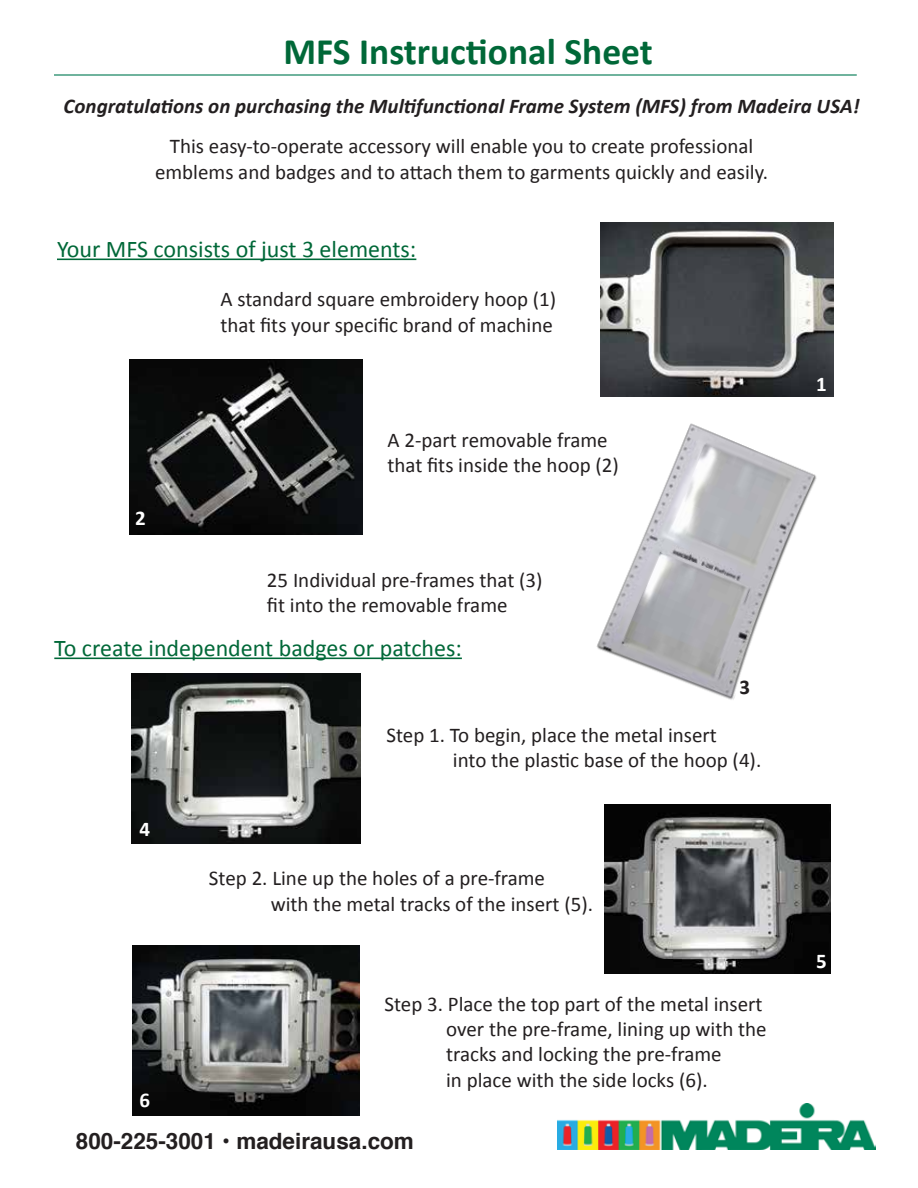
<style>
.page{position:relative;width:918px;height:1188px;background:#fff}
.page>*{position:absolute;margin:0;border:0;box-sizing:border-box;transform-origin:0 0}
.t1{font:700 37.5px "Calibri";color:#006838}
.t2{font:24px "Calibri";color:#006838}
.t3{font:700 22.5px "Helvetica";color:#231f20}
.t4{font:21px/25.2px "Calibri";color:#231f20}
.t5{font:italic 700 21px "Calibri";color:#231f20}
.t6{font:700 21px "Calibri";color:#fff}
.t7{font:700 21px "Calibri";color:#231f20}
</style>
<div class="page">
<hr style="left:54px;top:74px;width:803px;height:2px;background:#007953">
<hr style="left:57px;top:259px;width:359px;height:1px;background:#006838">
<hr style="left:54px;top:658px;width:408px;height:1px;background:#006838">
<img style="left:601px;top:222px;width:233px;height:175px">
<img style="left:129px;top:360px;width:233px;height:175px">
<img style="left:131px;top:674px;width:229px;height:170px">
<img style="left:604px;top:804px;width:227px;height:170px">
<img style="left:133px;top:945px;width:226px;height:170px">
<img style="left:558px;top:1104px;width:318px;height:46px">
<img style="left:596px;top:423px;width:221px;height:277px">
<h1 class="t1" style="left:284px;top:27px;width:371px">MFS Instructional Sheet</h1>
<p class="t5" style="left:64px;top:93px;width:797px">Congratulations on purchasing the Multifunctional Frame System (MFS) from Madeira USA!</p>
<p class="t4" style="left:155px;top:134px;width:615px;text-align:center">This easy-to-operate accessory will enable you to create professional emblems and badges and to attach them to garments quickly and easily.</p>
<p class="t2" style="left:57px;top:233px;width:361px">Your MFS consists of just 3 elements:</p>
<p class="t4" style="left:220px;top:287px;width:337px">A standard square embroidery hoop (1) that fits your specific brand of machine</p>
<p class="t6" style="left:135px;top:505px;width:12px">2</p>
<p class="t4" style="left:387px;top:428px;width:233px">A 2-part removable frame that fits inside the hoop (2)</p>
<p class="t4" style="left:267px;top:567px;width:277px">25 Individual pre-frames that (3) fit into the removable frame</p>
<p class="t2" style="left:54px;top:632px;width:409px">To create independent badges or patches:</p>
<p class="t7" style="left:740px;top:674px;width:12px">3</p>
<p class="t6" style="left:140px;top:816px;width:12px">4</p>
<p class="t6" style="left:140px;top:1087px;width:12px">6</p>
<p class="t4" style="left:453px;top:722px;width:310px;text-indent:-66px">Step 1. To begin, place the metal insert<br>into the plastic base of the hoop (4).</p>
<p class="t4" style="left:271px;top:866px;width:324px;text-indent:-62px">Step 2. Line up the holes of a pre-frame<br>with the metal tracks of the insert (5).</p>
<p class="t4" style="left:446px;top:992px;width:322px;text-indent:-62px">Step 3. Place the top part of the metal insert over the pre-frame, lining up with the tracks and locking the pre-frame<br>in place with the side locks (6).</p>
<p class="t3" style="left:76px;top:1123px;width:340px">800-225-3001 • madeirausa.com</p>
<p class="t6" style="left:816px;top:371px;width:12px">1</p>
<p class="t6" style="left:816px;top:948px;width:12px">5</p>
</div>
